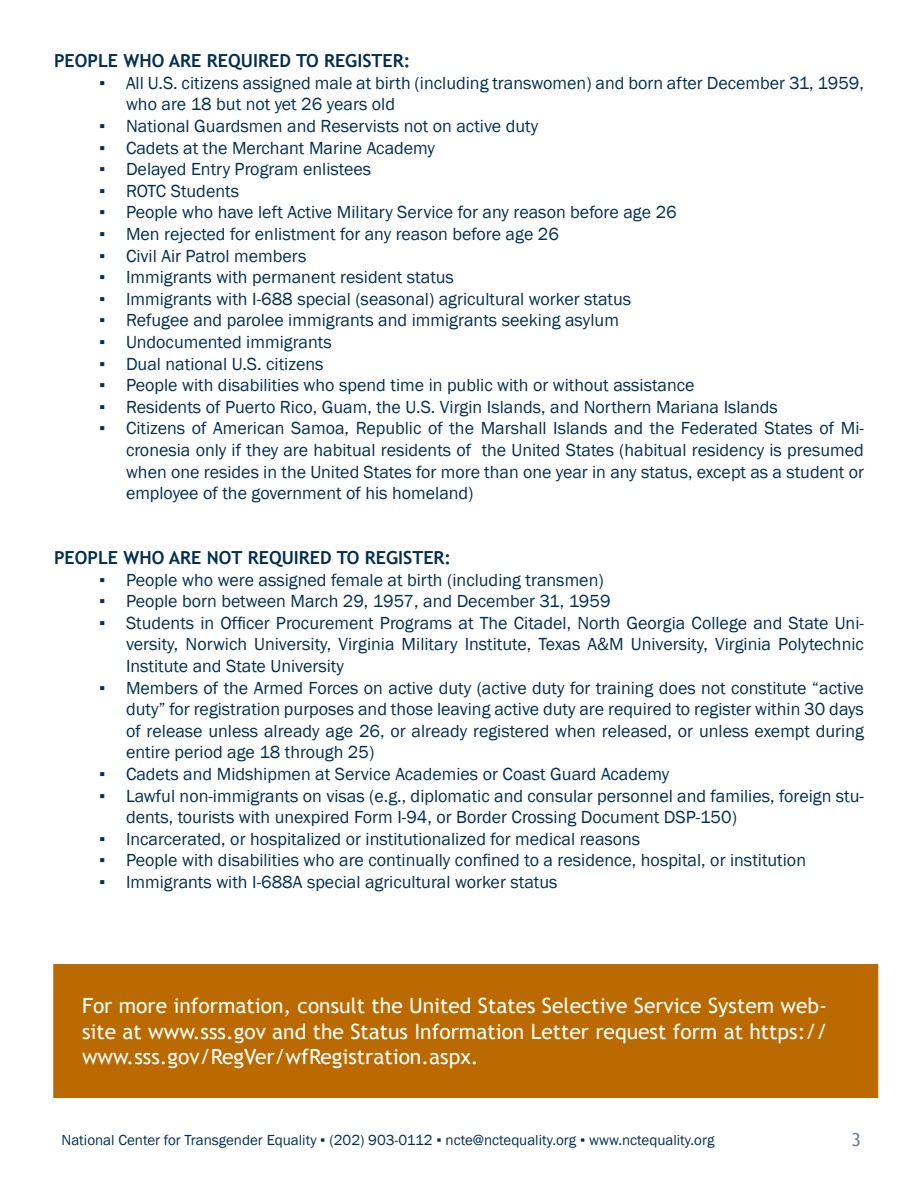
<style>
.page{position:relative;width:918px;height:1188px;background:#fff}
.page>*{position:absolute;margin:0;border:0;box-sizing:border-box;transform-origin:0 0}
.text_box{font:21px/25.2px "Trebuchet MS";color:#fff;text-align:justify}
.resource_bullets{font:18px/21.6px "Franklin Gothic";color:#022f52;text-align:justify}
.small_header{font:700 18px "Trebuchet MS";color:#022f52}
.small_header-2{font:18px "Trebuchet MS";color:#678297}
.t1{font:15px "Franklin Gothic";color:#022f52}
</style>
<div class="page">
<div style="left:54px;top:965px;width:824px;height:132px;background:#ba6a00"></div>
<div style="left:53px;top:964px;width:825px;height:134px;border:2px solid #ba6a00"></div>
<p class="small_header" style="left:54px;top:50px;width:22px">PEOPLE</p>
<p class="small_header" style="left:124px;top:50px;width:15px">WHO</p>
<p class="small_header" style="left:169px;top:50px;width:12px">ARE</p>
<p class="small_header" style="left:207px;top:50px;width:45px">REQUIRED</p>
<p class="small_header" style="left:296px;top:50px;width:39px">TO REGISTER</p>
<p class="small_header" style="left:404px;top:50px;width:8px">:</p>
<p class="resource_bullets" style="left:126px;top:72px;width:739px">All U.S. citizens assigned male at birth (including transwomen) and born after December 31, 1959, who are 18 but not yet 26 years old</p>
<p class="resource_bullets" style="left:126px;top:116px;width:414px">National Guardsmen and Reservists not on active duty</p>
<p class="resource_bullets" style="left:126px;top:137px;width:311px">Cadets at the Merchant Marine Academy</p>
<p class="resource_bullets" style="left:126px;top:159px;width:247px">Delayed Entry Program enlistees</p>
<p class="resource_bullets" style="left:126px;top:180px;width:115px">ROTC Students</p>
<p class="resource_bullets" style="left:126px;top:202px;width:552px">People who have left Active Military Service for any reason before age 26</p>
<p class="resource_bullets" style="left:126px;top:224px;width:434px">Men rejected for enlistment for any reason before age 26</p>
<p class="resource_bullets" style="left:126px;top:245px;width:182px">Civil Air Patrol members</p>
<p class="resource_bullets" style="left:126px;top:267px;width:329px">Immigrants with permanent resident status</p>
<p class="resource_bullets" style="left:126px;top:288px;width:507px">Immigrants with I-688 special (seasonal) agricultural worker status</p>
<p class="resource_bullets" style="left:126px;top:310px;width:495px">Refugee and parolee immigrants and immigrants seeking asylum</p>
<p class="resource_bullets" style="left:126px;top:332px;width:207px">Undocumented immigrants</p>
<p class="resource_bullets" style="left:126px;top:353px;width:199px">Dual national U.S. citizens</p>
<p class="resource_bullets" style="left:126px;top:375px;width:570px">People with disabilities who spend time in public with or without assistance</p>
<p class="resource_bullets" style="left:126px;top:396px;width:653px">Residents of Puerto Rico, Guam, the U.S. Virgin Islands, and Northern Mariana Islands</p>
<p class="resource_bullets" style="left:126px;top:418px;width:740px">Citizens of American Samoa, Republic of the Marshall Islands and the Federated States of Mi&shy;cronesia only if they are habitual residents of the United States (habitual residency is presumed when one resides in the United States for more than one year in any status, except as a student or employee of the government of his homeland)</p>
<p class="resource_bullets" style="left:99px;top:72px;width:8px">▪</p>
<p class="resource_bullets" style="left:99px;top:116px;width:8px">▪ ▪ ▪ ▪ ▪ ▪ ▪ ▪ ▪ ▪ ▪ ▪ ▪ ▪ ▪</p>
<p class="small_header" style="left:54px;top:546px;width:22px">PEOPLE</p>
<p class="small_header" style="left:124px;top:546px;width:15px">WHO</p>
<p class="small_header" style="left:169px;top:546px;width:12px">ARE</p>
<p class="small_header" style="left:207px;top:546px;width:86px">NOT REQUIRED</p>
<p class="small_header" style="left:337px;top:546px;width:39px">TO REGISTER</p>
<p class="small_header" style="left:445px;top:546px;width:8px">:</p>
<p class="resource_bullets" style="left:126px;top:569px;width:479px">People who were assigned female at birth (including transmen)</p>
<p class="resource_bullets" style="left:126px;top:591px;width:486px">People born between March 29, 1957, and December 31, 1959</p>
<p class="resource_bullets" style="left:126px;top:612px;width:739px">Students in Officer Procurement Programs at The Citadel, North Georgia College and State Uni&shy;versity, Norwich University, Virginia Military Institute, Texas A&amp;M University, Virginia Polytechnic Institute and State University</p>
<p class="resource_bullets" style="left:126px;top:677px;width:739px">Members of the Armed Forces on active duty (active duty for training does not constitute “active duty” for registration purposes and those leaving active duty are required to register within 30 days of release unless already age 26, or already registered when released, or unless exempt during entire period age 18 through 25)</p>
<p class="resource_bullets" style="left:126px;top:764px;width:545px">Cadets and Midshipmen at Service Academies or Coast Guard Academy</p>
<p class="resource_bullets" style="left:126px;top:785px;width:739px">Lawful non-immigrants on visas (e.g., diplomatic and consular personnel and families, foreign stu&shy;dents, tourists with unexpired Form I-94, or Border Crossing Document DSP-150)</p>
<p class="resource_bullets" style="left:126px;top:828px;width:516px">Incarcerated, or hospitalized or institutionalized for medical reasons</p>
<p class="resource_bullets" style="left:126px;top:850px;width:682px">People with disabilities who are continually confined to a residence, hospital, or institution</p>
<p class="resource_bullets" style="left:126px;top:872px;width:433px">Immigrants with I-688A special agricultural worker status</p>
<p class="resource_bullets" style="left:99px;top:569px;width:8px">▪ ▪ ▪</p>
<p class="resource_bullets" style="left:99px;top:677px;width:8px">▪</p>
<p class="resource_bullets" style="left:99px;top:764px;width:8px">▪ ▪</p>
<p class="resource_bullets" style="left:99px;top:828px;width:8px">▪ ▪ ▪</p>
<p class="text_box" style="left:82px;top:994px;width:747px">For more information, consult the United States Selective Service System web&shy;site at www.sss.gov and the Status I nformation Letter request form at https:// www.sss.gov/RegVer/wfRegistration.aspx.</p>
<p class="t1" style="left:62px;top:1130px;width:654px">National Center for Transgender Equality ▪ (202) 903-0112 ▪ ncte@nctequality.org ▪ www.nctequality.org</p>
<p class="small_header-2" style="left:852px;top:1129px;width:11px">3</p>
</div>
